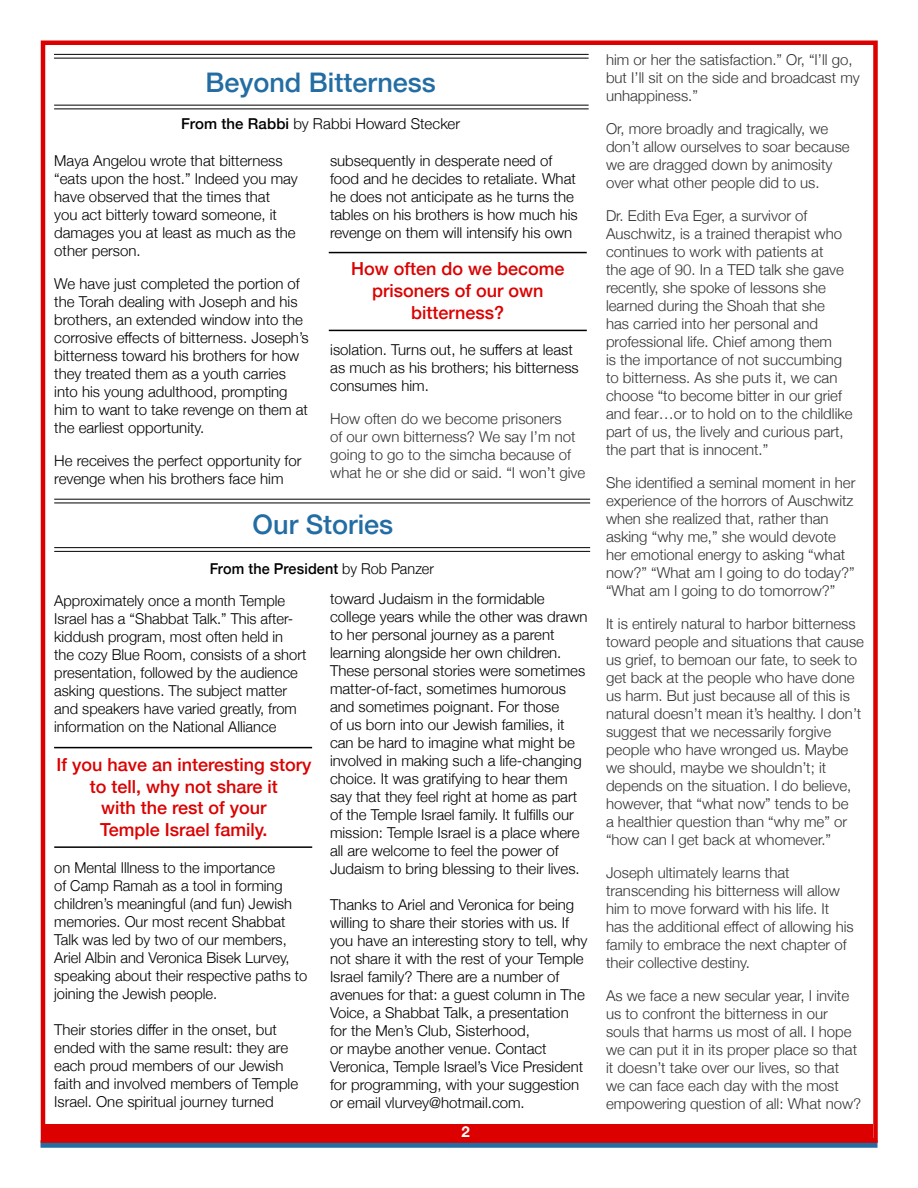
<style>
.page{position:relative;width:918px;height:1188px;background:#fff}
.page>*{position:absolute;margin:0;border:0;box-sizing:border-box;transform-origin:0 0}
.t1{font:500 27px "Helvetica Neue";color:#236da3}
.t2{font:500 18px/21.6px "Helvetica Neue";color:#dc0000;text-align:center}
.t3{font:300 15px/18px "Helvetica Neue";color:#000}
.t4{font:300 15px/18px "Helvetica Neue";color:#343434}
.t5{font:500 15px "Helvetica Neue";letter-spacing:.01em;color:#000;scale:.96 1}
.t6{font:700 15px "Helvetica Neue";color:#fff}
.s1{font-weight:500}
.s2{font-weight:300}
</style>
<div class="page">
<div style="left:45px;top:1124px;width:828px;height:18px;background:#dc0000"></div>
<div style="left:40px;top:1140px;width:838px;height:8px;background:#236da3"></div>
<hr style="left:54px;top:499px;width:536px;height:1px;background:#000">
<hr style="left:54px;top:503px;width:536px;height:1px;background:#000">
<hr style="left:54px;top:547px;width:536px;height:1px;background:#000">
<hr style="left:54px;top:551px;width:536px;height:1px;background:#000">
<hr style="left:54px;top:54px;width:535px;height:1px;background:#000">
<hr style="left:54px;top:58px;width:535px;height:1px;background:#000">
<hr style="left:54px;top:105px;width:535px;height:1px;background:#000">
<hr style="left:54px;top:109px;width:535px;height:1px;background:#000">
<hr style="left:329px;top:252px;width:258px;height:1px;background:#000">
<hr style="left:329px;top:330px;width:258px;height:1px;background:#000">
<hr style="left:54px;top:747px;width:258px;height:1px;background:#000">
<hr style="left:54px;top:846px;width:258px;height:2px;background:#000">
<div style="left:41px;top:40px;width:837px;height:1103px;border:4px solid #dc0000"></div>
<h1 class="t1" style="left:205px;top:61px;width:232px">Beyond Bitterness</h1>
<p class="t3" style="left:181px;top:113px;width:281px"><span class="s1">From the Rabbi</span> by Rabbi Howard Stecker</p>
<p class="t3" style="left:54px;top:150px;width:245px">Maya Angelou wrote that bitterness “eats upon the host.” Indeed you may have observed that the times that<br>you act bitterly toward someone, it damages you at least as much as the other person.</p>
<p class="t3" style="left:54px;top:273px;width:256px">We have just completed the portion of the Torah dealing with Joseph and his brothers, an extended window into the corrosive effects of bitterness. Joseph’s bitterness toward his brothers for how they treated them as a youth carries into his young adulthood, prompting him to want to take revenge on them at the earliest opportunity.</p>
<p class="t3" style="left:54px;top:450px;width:249px">He receives the perfect opportunity for revenge when his brothers face him</p>
<p class="t3" style="left:330px;top:150px;width:249px">subsequently in desperate need of food and he decides to retaliate. What he does not anticipate as he turns the tables on his brothers is how much his revenge on them will intensify his own</p>
<p class="t2" style="left:351px;top:257px;width:215px">How often do we become prisoners of our own bitterness?</p>
<p class="t3" style="left:330px;top:340px;width:250px">isolation. Turns out, he suffers at least as much as his brothers; his bitterness consumes him.</p>
<p class="t4" style="left:330px;top:409px;width:257px">How often do we become prisoners<br>of our own bitterness? We say I’m not going to go to the simcha because of what he or she did or said. “I won’t give</p>
<h1 class="t1" style="left:253px;top:503px;width:142px">Our Stories</h1>
<p class="t5" style="left:210px;top:557px;width:235px">From the President <span class="s2">by Rob Panzer</span></p>
<p class="t3" style="left:54px;top:590px;width:254px">Approximately once a month Temple Israel has a “Shabbat Talk.” This after&shy;kiddush program, most often held in the cozy Blue Room, consists of a short presentation, followed by the audience asking questions. The subject matter and speakers have varied greatly, from information on the National Alliance</p>
<p class="t2" style="left:56px;top:753px;width:257px">If you have an interesting story to tell, why not share it<br>with the rest of your<br>Temple Israel family.</p>
<p class="t3" style="left:54px;top:857px;width:255px">on Mental Illness to the importance<br>of Camp Ramah as a tool in forming children’s meaningful (and fun) Jewish memories. Our most recent Shabbat Talk was led by two of our members, Ariel Albin and Veronica Bisek Lurvey, speaking about their respective paths to joining the Jewish people.</p>
<p class="t3" style="left:54px;top:1019px;width:245px">Their stories differ in the onset, but ended with the same result: they are each proud members of our Jewish faith and involved members of Temple Israel. One spiritual journey turned</p>
<p class="t3" style="left:330px;top:589px;width:259px">toward Judaism in the formidable college years while the other was drawn to her personal journey as a parent learning alongside her own children.<br>These personal stories were sometimes matter-of-fact, sometimes humorous and sometimes poignant. For those<br>of us born into our Jewish families, it can be hard to imagine what might be involved in making such a life-changing choice. It was gratifying to hear them say that they feel right at home as part of the Temple Israel family. It fulfills our mission: Temple Israel is a place where all are welcome to feel the power of Judaism to bring blessing to their lives.</p>
<p class="t3" style="left:330px;top:895px;width:259px">Thanks to Ariel and Veronica for being willing to share their stories with us. If you have an interesting story to tell, why not share it with the rest of your Temple Israel family? There are a number of avenues for that: a guest column in The Voice, a Shabbat Talk, a presentation for the Men’s Club, Sisterhood,<br>or maybe another venue. Contact Veronica, Temple Israel’s Vice President for programming, with your suggestion or email vlurvey@hotmail.com.</p>
<p class="t6" style="left:462px;top:1120px;width:10px">2</p>
<p class="t4" style="left:606px;top:49px;width:255px">him or her the satisfaction.” Or, “I’ll go, but I’ll sit on the side and broadcast my unhappiness.”</p>
<p class="t4" style="left:606px;top:118px;width:245px">Or, more broadly and tragically, we don’t allow ourselves to soar because we are dragged down by animosity over what other people did to us.</p>
<p class="t4" style="left:606px;top:205px;width:248px">Dr. Edith Eva Eger, a survivor of Auschwitz, is a trained therapist who continues to work with patients at<br>the age of 90. In a TED talk she gave recently, she spoke of lessons she learned during the Shoah that she<br>has carried into her personal and professional life. Chief among them<br>is the importance of not succumbing to bitterness. As she puts it, we can choose “to become bitter in our grief and fear…or to hold on to the childlike part of us, the lively and curious part, the part that is innocent.”</p>
<p class="t4" style="left:606px;top:472px;width:251px">She identified a seminal moment in her experience of the horrors of Auschwitz when she realized that, rather than asking “why me,” she would devote her emotional energy to asking “what now?” “What am I going to do today?” “What am I going to do tomorrow?”</p>
<p class="t4" style="left:606px;top:613px;width:260px">It is entirely natural to harbor bitterness toward people and situations that cause us grief, to bemoan our fate, to seek to get back at the people who have done us harm. But just because all of this is natural doesn’t mean it’s healthy. I don’t suggest that we necessarily forgive people who have wronged us. Maybe we should, maybe we shouldn’t; it depends on the situation. I do believe, however, that “what now” tends to be<br>a healthier question than “why me” or “how can I get back at whomever.”</p>
<p class="t4" style="left:606px;top:862px;width:249px">Joseph ultimately learns that transcending his bitterness will allow him to move forward with his life. It has the additional effect of allowing his family to embrace the next chapter of their collective destiny.</p>
<p class="t4" style="left:606px;top:985px;width:257px">As we face a new secular year, I invite us to confront the bitterness in our souls that harms us most of all. I hope we can put it in its proper place so that it doesn’t take over our lives, so that we can face each day with the most empowering question of all: What now?</p>
</div>
